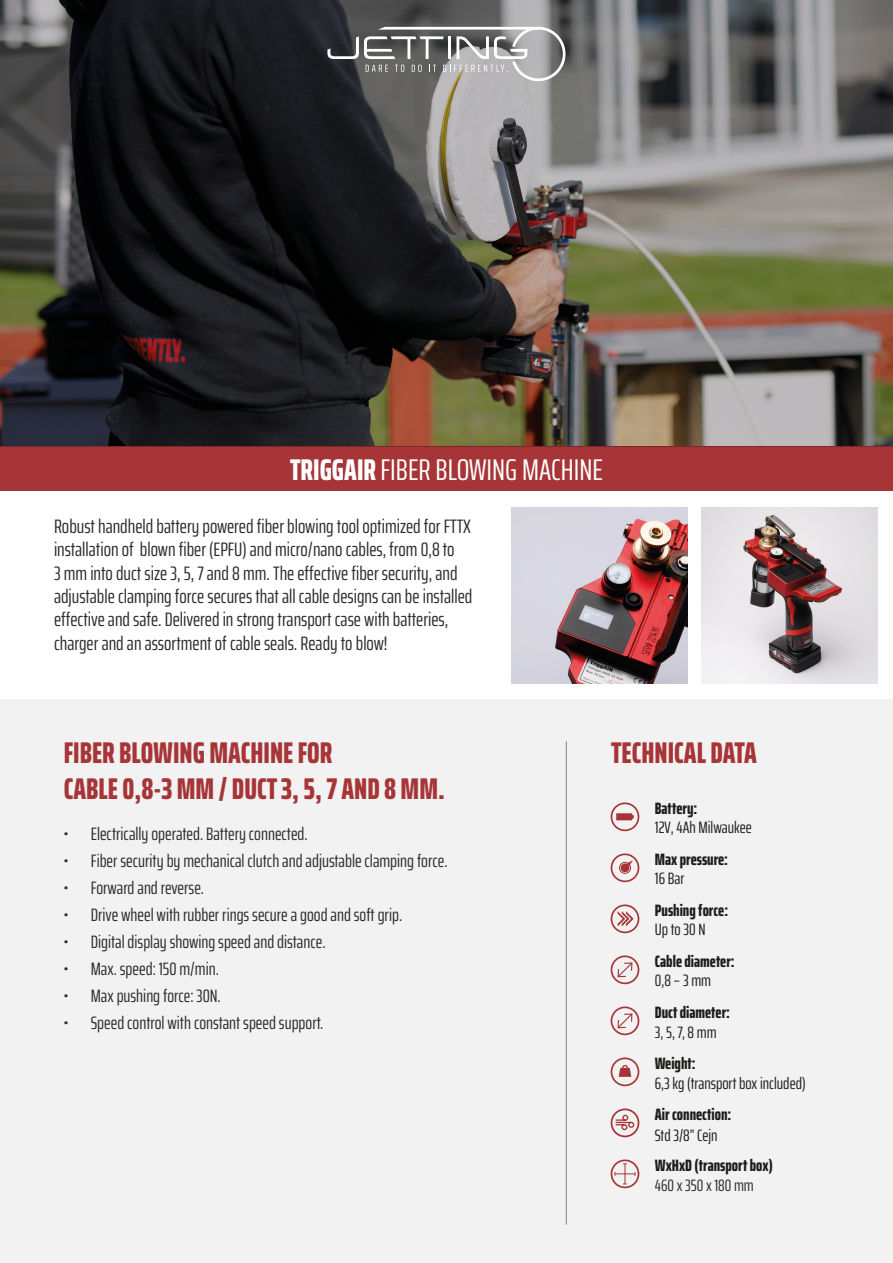
<style>
.page{position:relative;width:893px;height:1263px;background:#fff}
.page>*{position:absolute;margin:0;border:0;box-sizing:border-box;transform-origin:0 0}
.t1{font:800 extra-condensed 30px/36px "Saira";color:#a73538}
.t2{font:extra-condensed 30px "Saira";color:#fff}
.t3{font:extra-condensed 19.5px/23.4px "Saira";color:#2d2c2b}
.t4{font:extra-condensed 18px "Saira";color:#2d2c2b}
.t5{font:800 extra-condensed 16.5px "Saira";color:#1d1d1b}
.t6{font:extra-condensed 16.5px "Saira";color:#1d1d1b}
.t7{font:extra-condensed 16.5px "Saira";color:#2d2c2b}
.s1{font-weight:800}
</style>
<div class="page">
<img style="left:511px;top:507px;width:176px;height:176px">
<img style="left:702px;top:507px;width:176px;height:177px">
<div style="left:0;top:699px;width:893px;height:564px;background:#f1f2f1"></div>
<hr style="left:566px;top:741px;width:1px;height:484px;background:#818182">
<div style="left:611px;top:802px;width:28px;height:29px;border:2px solid #a73538;border-radius:50%"></div>
<svg style="left:616px;top:813px;width:18px;height:7px"></svg>
<div style="left:611px;top:853px;width:28px;height:29px;border:2px solid #a73538;border-radius:50%"></div>
<div style="left:621px;top:863px;width:8px;height:9px;background:#a73538;border-radius:50%"></div>
<div style="left:619px;top:862px;width:12px;height:12px;border:1px solid #a73538;border-radius:50%"></div>
<svg style="left:626px;top:860px;width:7px;height:7px"></svg>
<div style="left:611px;top:904px;width:28px;height:29px;border:2px solid #a73538;border-radius:50%"></div>
<svg style="left:618px;top:911px;width:15px;height:15px"></svg>
<div style="left:611px;top:955px;width:28px;height:29px;border:2px solid #a73538;border-radius:50%"></div>
<svg style="left:617px;top:962px;width:16px;height:16px"></svg>
<div style="left:611px;top:1159px;width:28px;height:29px;border:2px solid #a73538;border-radius:50%"></div>
<svg style="left:614px;top:1163px;width:22px;height:21px"></svg>
<div style="left:611px;top:1006px;width:28px;height:29px;border:2px solid #a73538;border-radius:50%"></div>
<svg style="left:617px;top:1013px;width:16px;height:16px"></svg>
<div style="left:611px;top:1057px;width:28px;height:29px;border:2px solid #a73538;border-radius:50%"></div>
<svg style="left:619px;top:1065px;width:12px;height:12px"></svg>
<div style="left:611px;top:1108px;width:28px;height:29px;border:2px solid #a73538;border-radius:50%"></div>
<svg style="left:614px;top:1114px;width:21px;height:17px"></svg>
<div style="left:0;top:446px;width:893px;height:45px;background:#a73538"></div>
<svg style="left:0;top:0;width:893px;height:446px;background:#504d48"></svg>
<svg style="left:327px;top:27px;width:238px;height:54px;background:#888788"></svg>
<p class="t2" style="left:290px;top:447px;width:314px"><span class="s1">TRIGGAIR</span> FIBER BLOWING MACHINE</p>
<p class="t3" style="left:54px;top:514px;width:420px">Robust handheld battery powered fiber blowing tool optimized for FTTX installation of blown fiber (EPFU) and micro/nano cables, from 0,8 to<br>3 mm into duct size 3, 5, 7 and 8 mm. The effective fiber security, and adjustable clamping force secures that all cable designs can be installed effective and safe. Delivered in strong transport case with batteries, charger and an assortment of cable seals. Ready to blow!</p>
<p class="t1" style="left:64px;top:734px;width:383px">FIBER BLOWING MACHINE FOR<br>CABLE 0,8-3 MM / DUCT 3, 5, 7 AND 8 MM.</p>
<p class="t4" style="left:64px;top:821px;width:245px">• Electrically operated. Battery connected.</p>
<p class="t4" style="left:64px;top:848px;width:385px">• Fiber security by mechanical clutch and adjustable clamping force.</p>
<p class="t4" style="left:64px;top:875px;width:142px">• Forward and reverse.</p>
<p class="t4" style="left:64px;top:902px;width:340px">• Drive wheel with rubber rings secure a good and soft grip.</p>
<p class="t4" style="left:64px;top:929px;width:263px">• Digital display showing speed and distance.</p>
<p class="t4" style="left:64px;top:956px;width:157px">• Max. speed: 150 m/min.</p>
<p class="t4" style="left:64px;top:983px;width:159px">• Max pushing force: 30N.</p>
<p class="t4" style="left:64px;top:1010px;width:261px">• Speed control with constant speed support.</p>
<p class="t1" style="left:611px;top:734px;width:147px">TECHNICAL DATA</p>
<p class="t5" style="left:655px;top:796px;width:44px">Battery:</p>
<p class="t6" style="left:655px;top:815px;width:99px">12V, 4Ah Milwaukee</p>
<p class="t5" style="left:655px;top:847px;width:75px">Max pressure:</p>
<p class="t6" style="left:655px;top:866px;width:31px">16 Bar</p>
<p class="t5" style="left:655px;top:898px;width:75px">Pushing force:</p>
<p class="t6" style="left:655px;top:917px;width:52px">Up to 30 N</p>
<p class="t5" style="left:655px;top:949px;width:81px">Cable diameter:</p>
<p class="t6" style="left:655px;top:968px;width:58px">0,8 – 3 mm</p>
<p class="t5" style="left:655px;top:1000px;width:77px">Duct diameter:</p>
<p class="t6" style="left:655px;top:1019px;width:63px">3, 5, 7, 8 mm</p>
<p class="t5" style="left:655px;top:1051px;width:42px">Weight:</p>
<p class="t6" style="left:655px;top:1070px;width:152px">6,3 kg (transport box included)</p>
<p class="t5" style="left:655px;top:1102px;width:78px">Air connection:</p>
<p class="t6" style="left:655px;top:1123px;width:64px">Std 3/8” Cejn</p>
<p class="t5" style="left:655px;top:1153px;width:120px">WxHxD (transport box)</p>
<p class="t7" style="left:655px;top:1172px;width:100px">460 x 350 x 180 mm</p>
</div>
